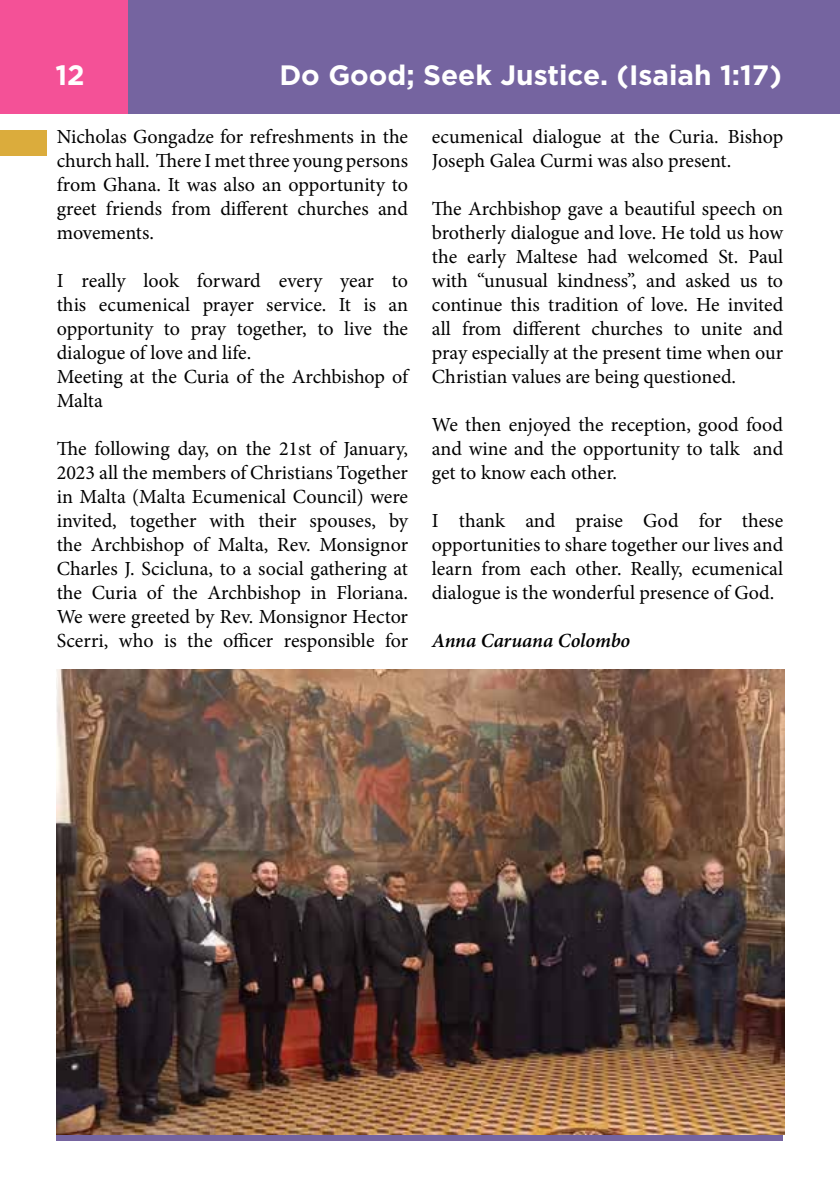
<style>
.page{position:relative;width:840px;height:1191px;background:#fff}
.page>*{position:absolute;margin:0;border:0;box-sizing:border-box;transform-origin:0 0}
.t1{font:700 28px "Gotham";color:#fff}
.t2{font:20px/24px "Minion Pro";color:#000;text-align:justify}
.t3{font:italic 600 20px "Minion Pro";letter-spacing:-.005em;color:#000}
</style>
<div class="page">
<div style="left:0;top:0;width:839px;height:113px;background:#7564a0"></div>
<div style="left:0;top:0;width:128px;height:113px;background:#f45197"></div>
<div style="left:57px;top:1134px;width:725px;height:6px;background:#7564a0"></div>
<div style="left:0;top:130px;width:47px;height:26px;background:#dbac3c"></div>
<img style="left:57px;top:669px;width:727px;height:465px">
<h1 class="t1" style="left:55px;top:56px;width:31px">12</h1>
<h1 class="t1" style="left:279px;top:56px;width:503px">Do Good; Seek Justice. (Isaiah 1:17)</h1>
<p class="t2" style="left:57px;top:124px;width:352px">Nicholas Gongadze for refreshments in the church hall. There I met three young persons from Ghana. It was also an opportunity to greet friends from different churches and movements.</p>
<p class="t2" style="left:57px;top:268px;width:352px;text-align:left">I really look forward every year to this ecumenical prayer service. It is an opportunity to pray together, to live the dialogue of love and life.<br>Meeting at the Curia of the Archbishop of<br>Malta</p>
<p class="t2" style="left:57px;top:436px;width:352px">The following day, on the 21st of January, 2023 all the members of Christians Together in Malta (Malta Ecumenical Council) were invited, together with their spouses, by the Archbishop of Malta, Rev. Monsignor Charles J. Scicluna, to a social gathering at the Curia of the Archbishop in Floriana.<br>We were greeted by Rev. Monsignor Hector Scerri, who is the officer responsible for</p>
<p class="t2" style="left:431px;top:124px;width:352px">ecumenical dialogue at the Curia. Bishop<br>Joseph Galea Curmi was also present.</p>
<p class="t2" style="left:431px;top:196px;width:352px">The Archbishop gave a beautiful speech on brotherly dialogue and love. He told us how the early Maltese had welcomed St. Paul with “unusual kindness”, and asked us to continue this tradition of love. He invited all from different churches to unite and pray especially at the present time when our Christian values are being questioned.</p>
<p class="t2" style="left:431px;top:412px;width:353px">We then enjoyed the reception, good food and wine and the opportunity to talk and get to know each other.</p>
<p class="t2" style="left:431px;top:508px;width:352px">I thank and praise God for these opportunities to share together our lives and learn from each other. Really, ecumenical dialogue is the wonderful presence of God.</p>
<p class="t3" style="left:431px;top:626px;width:200px">Anna Caruana Colombo</p>
</div>
